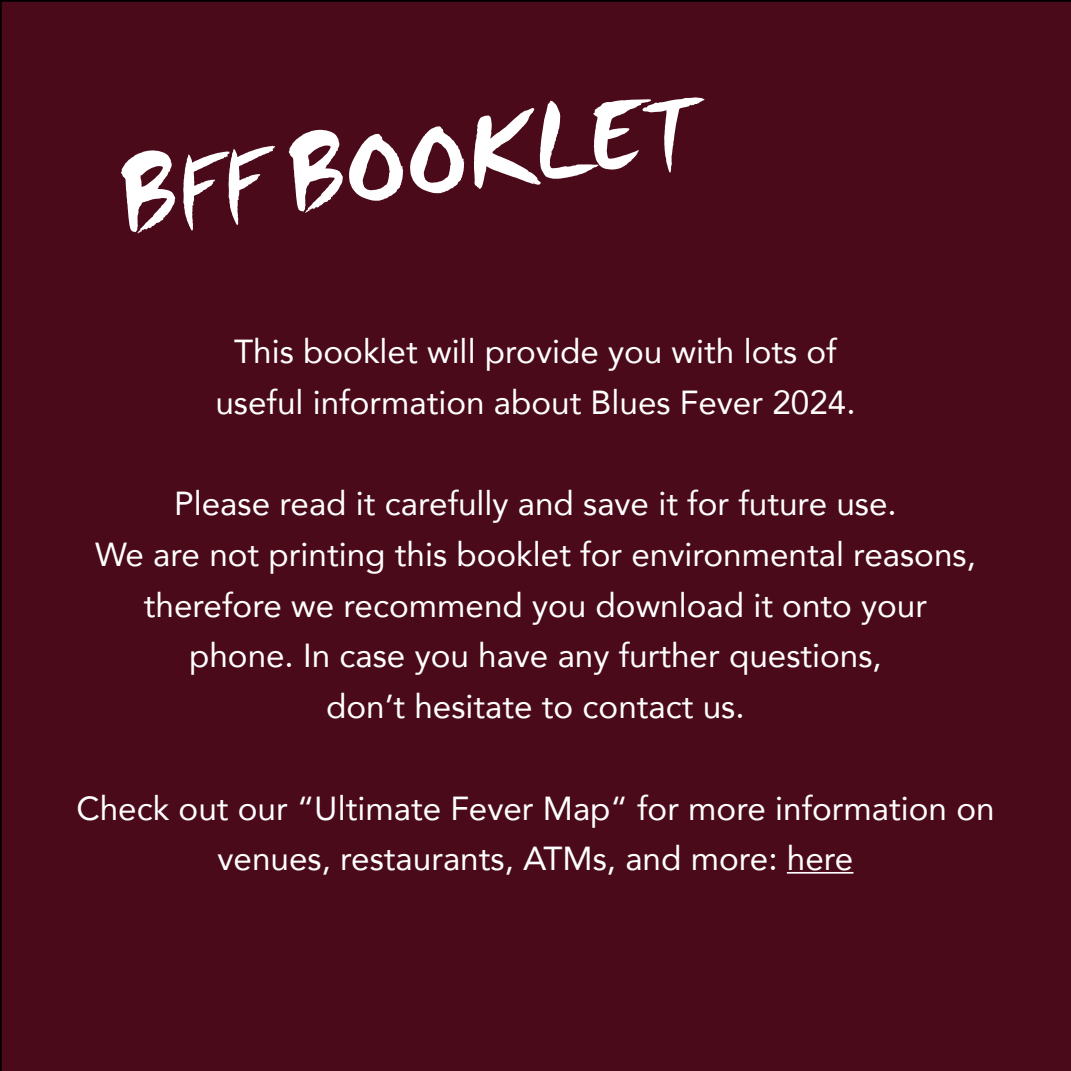
<style>
.page{position:relative;width:1071px;height:1071px;background:#4a0a1a}
.page>*{position:absolute;margin:0;border:0;box-sizing:border-box;transform-origin:0 0}
.t1{font:105px "Smudger Let Plain";color:#fff}
.t2{font:36.75px "Myriad Pro";color:#fff}
.t3{font:33.25px/50.8px "Avenir";color:#fff;text-align:center}
</style>
<div class="page">
<hr style="left:787px;top:872px;width:66px;height:2px;background:#fff">
<div style="left:505px;top:116px;width:171px;height:80px;background:#4a0a1a"></div>
<h1 class="t1" style="left:111px;top:136px;width:586px;rotate:-7deg">BFF BOOKLET</h1>
<p class="t3" style="left:215px;top:325px;width:642px">This booklet will provide you with lots of useful information about Blues Fever 2024.</p>
<p class="t3" style="left:95px;top:477px;width:882px">Please read it carefully and save it for future use.<br>We are not printing this booklet for environmental reasons, therefore we recommend you download it onto your phone. In case you have any further questions,<br>don’t hesitate to contact us.</p>
<p class="t2" style="left:715px;top:481px;width:14px">t</p>
<p class="t2" style="left:859px;top:525px;width:22px">u</p>
<p class="t3" style="left:76px;top:782px;width:920px">Check out our “Ultimate Fever Map“ for more information on venues, restaurants, ATMs, and more: here</p>
</div>
